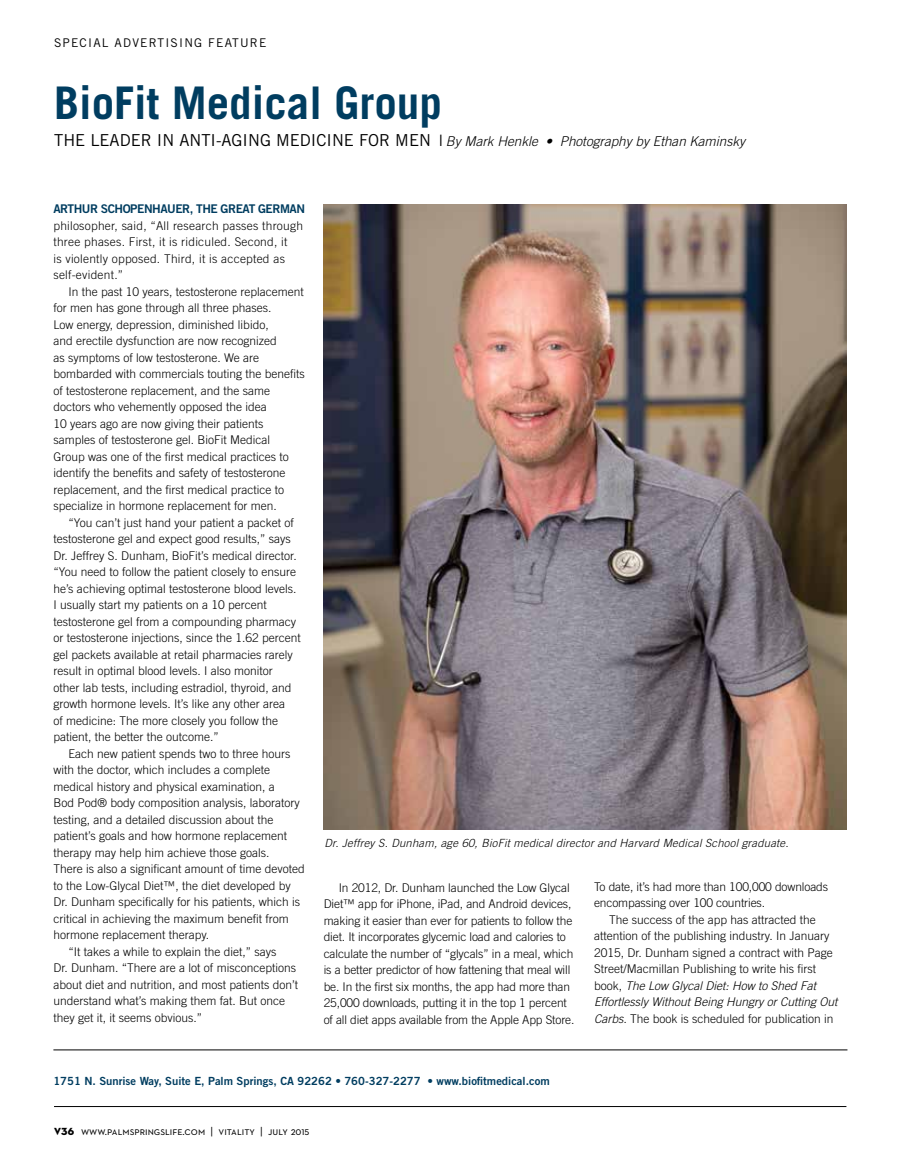
<style>
.page{position:relative;width:905px;height:1161px;background:#fff}
.page>*{position:absolute;margin:0;border:0;box-sizing:border-box;transform-origin:0 0}
.t1{font:700 45px "Trade Gothic";color:#003d60}
.t2{font:italic 300 13.5px "Trade Gothic";color:#000}
.t3{font:300 12px/16.5px "Trade Gothic";color:#000}
.t4{font:300 12px/16.5px "Trade Gothic";letter-spacing:.02em;color:#000}
.t5{font:12px "Trade Gothic Bold Two";letter-spacing:-.04em;color:#003d60}
.t6{font:12px "Trade Gothic";letter-spacing:.1em;color:#000}
.t7{font:11.25px "Trade Gothic Bold Two";color:#003d60}
.t8{font:italic 300 11.25px "Trade Gothic";letter-spacing:.02em;color:#000}
.t9{font:11.25px "Neutraface 2 Text";color:#000}
.s1{font-weight:400;font-style:normal;font-size:16.5px}
.s2{font-style:italic}
.s3{font-family:"Neutraface 2 Display Titling";font-size:10.5px}
</style>
<div class="page">
<hr style="left:54px;top:1106px;width:792px;height:1px;background:#000">
<hr style="left:53px;top:1050px;width:794px;height:1px;background:#000">
<img style="left:324px;top:205px;width:522px;height:625px">
<p class="t6" style="left:54px;top:35px;width:214px">SPECIAL ADVERTISING FEATURE</p>
<h1 class="t1" style="left:54px;top:75px;width:389px">BioFit Medical Group</h1>
<p class="t2" style="left:54px;top:133px;width:692px"><span class="s1">THE LEADER IN ANTI-AGING MEDICINE FOR MEN</span> By Mark Henkle • Photography by Ethan Kaminsky</p>
<p class="t5" style="left:53px;top:202px;width:253px">ARTHUR SCHOPENHAUER, THE GREAT GERMAN</p>
<p class="t4" style="left:53px;top:217px;width:251px">philosopher, said, “All research passes through three phases. First, it is ridiculed. Second, it<br>is violently opposed. Third, it is accepted as self-evident.”</p>
<p class="t3" style="left:53px;top:283px;width:253px;text-indent:15px">In the past 10 years, testosterone replacement for men has gone through all three phases.<br>Low energy, depression, diminished libido,<br>and erectile dysfunction are now recognized<br>as symptoms of low testosterone. We are bombarded with commercials touting the benefits of testosterone replacement, and the same doctors who vehemently opposed the idea<br>10 years ago are now giving their patients samples of testosterone gel. BioFit Medical<br>Group was one of the first medical practices to identify the benefits and safety of testosterone replacement, and the first medical practice to specialize in hormone replacement for men.</p>
<p class="t3" style="left:53px;top:514px;width:249px;text-indent:15px">“You can’t just hand your patient a packet of testosterone gel and expect good results,” says Dr. Jeffrey S. Dunham, BioFit’s medical director. “You need to follow the patient closely to ensure he’s achieving optimal testosterone blood levels.<br>I usually start my patients on a 10 percent testosterone gel from a compounding pharmacy or testosterone injections, since the 1.62 percent gel packets available at retail pharmacies rarely result in optimal blood levels. I also monitor other lab tests, including estradiol, thyroid, and growth hormone levels. It’s like any other area<br>of medicine: The more closely you follow the patient, the better the outcome.”</p>
<p class="t3" style="left:68px;top:745px;width:224px">Each new patient spends two to three hours</p>
<p class="t3" style="left:53px;top:762px;width:218px">with the doctor, which includes a complete</p>
<p class="t3" style="left:53px;top:778px;width:223px">medical history and physical examination, a</p>
<p class="t3" style="left:53px;top:795px;width:248px">Bod Pod® body composition analysis, laboratory</p>
<p class="t3" style="left:53px;top:811px;width:222px">testing, and a detailed discussion about the</p>
<p class="t3" style="left:53px;top:828px;width:235px">patient’s goals and how hormone replacement</p>
<p class="t3" style="left:53px;top:844px;width:218px">therapy may help him achieve those goals.</p>
<p class="t3" style="left:53px;top:861px;width:253px">There is also a significant amount of time devoted</p>
<p class="t3" style="left:53px;top:877px;width:239px">to the Low-Glycal Diet™, the diet developed by</p>
<p class="t3" style="left:53px;top:894px;width:248px">Dr. Dunham specifically for his patients, which is</p>
<p class="t3" style="left:53px;top:910px;width:237px">critical in achieving the maximum benefit from</p>
<p class="t3" style="left:53px;top:927px;width:157px">hormone replacement therapy.</p>
<p class="t3" style="left:68px;top:943px;width:210px">“It takes a while to explain the diet,” says</p>
<p class="t3" style="left:53px;top:960px;width:244px">Dr. Dunham. “There are a lot of misconceptions</p>
<p class="t3" style="left:53px;top:976px;width:246px">about diet and nutrition, and most patients don’t</p>
<p class="t3" style="left:53px;top:993px;width:233px">understand what’s making them fat. But once</p>
<p class="t3" style="left:53px;top:1009px;width:150px">they get it, it seems obvious.”</p>
<p class="t8" style="left:324px;top:836px;width:465px">Dr. Jeffrey S. Dunham, age 60, BioFit medical director and Harvard Medical School graduate.</p>
<p class="t3" style="left:324px;top:879px;width:252px;text-indent:15px">In 2012, Dr. Dunham launched the Low Glycal Diet™ app for iPhone, iPad, and Android devices, making it easier than ever for patients to follow the diet. It incorporates glycemic load and calories to calculate the number of “glycals” in a meal, which is a better predictor of how fattening that meal will be. In the first six months, the app had more than 25,000 downloads, putting it in the top 1 percent of all diet apps available from the Apple App Store.</p>
<p class="t3" style="left:594px;top:878px;width:235px">To date, it’s had more than 100,000 downloads encompassing over 100 countries.</p>
<p class="t3" style="left:594px;top:911px;width:245px;text-indent:15px">The success of the app has attracted the attention of the publishing industry. In January 2015, Dr. Dunham signed a contract with Page Street/Macmillan Publishing to write his first book, <span class="s2">The Low Glycal Diet: How to Shed Fat Effortlessly Without Being Hungry or Cutting Out Carbs.</span> The book is scheduled for publication in</p>
<p class="t7" style="left:53px;top:1074px;width:498px">1751 N. Sunrise Way, Suite E, Palm Springs, CA 92262 • 760-327-2277 • www.biofitmedical.com</p>
<p class="t9" style="left:54px;top:1124px;width:257px"><span class="s3">V36</span> www.palmspringslife.com | vitality | july 2015</p>
</div>
